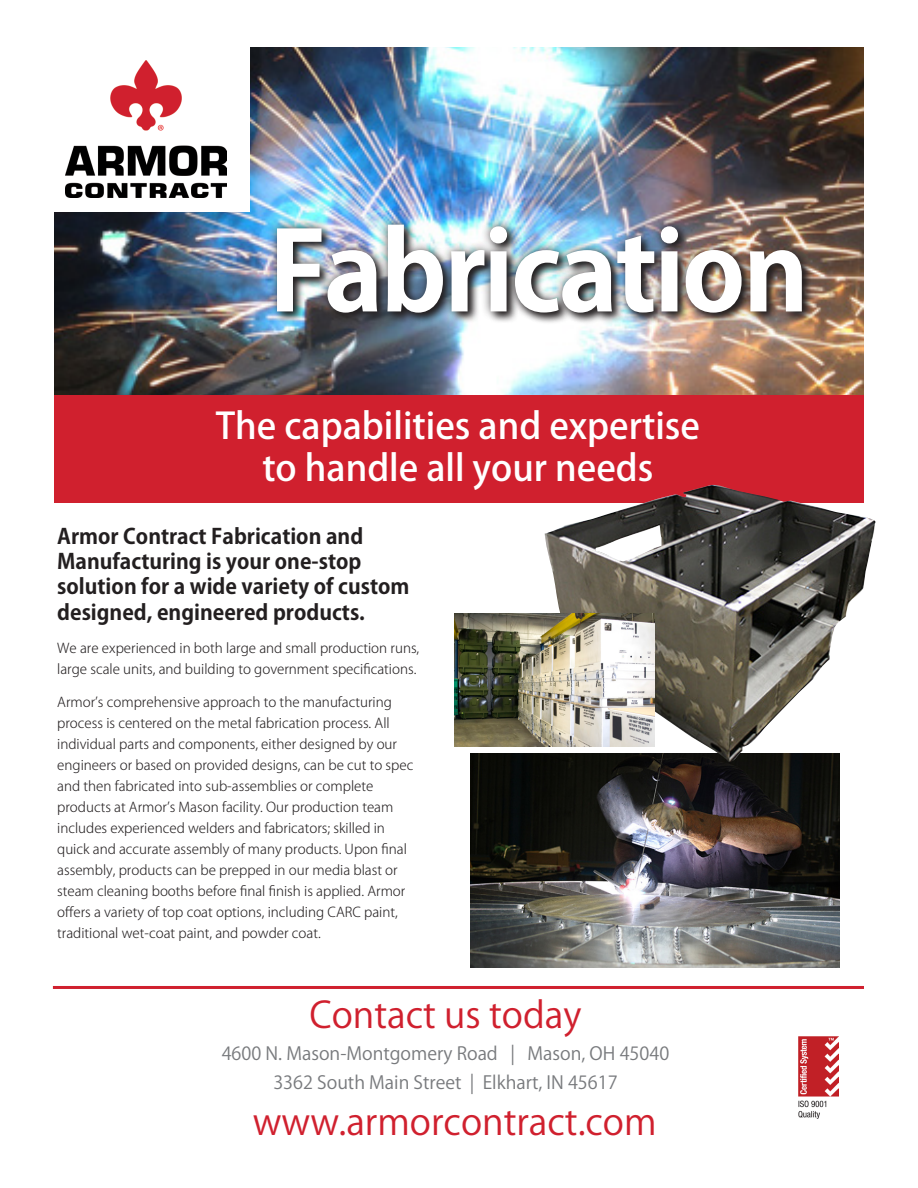
<style>
.page{position:relative;width:918px;height:1188px;background:#fff}
.page>*{position:absolute;margin:0;border:0;box-sizing:border-box;transform-origin:0 0}
.t1{font:700 108px "Koz Go Pro";letter-spacing:-.025em;color:#fff}
.t2{font:500 36px "Koz Go Pro";color:#fff}
.t3{font:36px "Koz Go Pro";color:#d0202e}
.t4{font:700 21px/25.2px "Koz Go Pro";color:#231f20}
.t5{font:18px "Koz Go Pro";color:#787a7d}
.t6{font:300 13.5px/21px "Koz Go Pro";color:#231f20}
</style>
<div class="page">
<img style="left:471px;top:754px;width:369px;height:214px">
<img style="left:54px;top:48px;width:810px;height:347px">
<div style="left:38px;top:39px;width:211px;height:173px;background:#fff"></div>
<img style="left:66px;top:60px;width:160px;height:138px">
<img style="left:798px;top:1037px;width:40px;height:81px">
<svg style="left:274px;top:222px;width:540px;height:103px"></svg>
<div style="left:267px;top:214px;width:545px;height:109px;background:#231f20;opacity:.75"></div>
<div style="left:54px;top:395px;width:810px;height:108px;background:#d0202e"></div>
<hr style="left:53px;top:986px;width:811px;height:3px;background:#d0202e">
<img style="left:545px;top:485px;width:331px;height:277px">
<img style="left:455px;top:613px;width:200px;height:134px">
<p class="t1" style="left:269px;top:202px;width:541px">Fabrication</p>
<p class="t2" style="left:216px;top:403px;width:486px">The capabilities and expertise</p>
<p class="t2" style="left:262px;top:445px;width:393px">to handle all your needs</p>
<p class="t4" style="left:57px;top:525px;width:307px">Armor Contract Fabrication and</p>
<p class="t4" style="left:57px;top:550px;width:306px">Manufacturing is your one-stop</p>
<p class="t4" style="left:57px;top:575px;width:354px">solution for a wide variety of custom designed, engineered products.</p>
<p class="t6" style="left:57px;top:637px;width:364px">We are experienced in both large and small production runs,</p>
<p class="t6" style="left:57px;top:658px;width:361px">large scale units, and building to government specifications.</p>
<p class="t6" style="left:57px;top:691px;width:358px">Armor’s comprehensive approach to the manufacturing process is centered on the metal fabrication process. All individual parts and components, either designed by our engineers or based on provided designs, can be cut to spec and then fabricated into sub-assemblies or complete</p>
<p class="t6" style="left:57px;top:796px;width:338px">products at Armor’s Mason facility. Our production team includes experienced welders and fabricators; skilled in</p>
<p class="t6" style="left:57px;top:838px;width:351px">quick and accurate assembly of many products. Upon final assembly, products can be prepped in our media blast or steam cleaning booths before final finish is applied. Armor offers a variety of top coat options, including CARC paint, traditional wet-coat paint, and powder coat.</p>
<p class="t3" style="left:309px;top:992px;width:274px">Contact us today</p>
<p class="t5" style="left:222px;top:1042px;width:449px">4600 N. Mason-Montgomery Road | Mason, OH 45040</p>
<p class="t5" style="left:273px;top:1071px;width:346px">3362 South Main Street | Elkhart, IN 45617</p>
<p class="t3" style="left:253px;top:1098px;width:405px">www.armorcontract.com</p>
</div>
